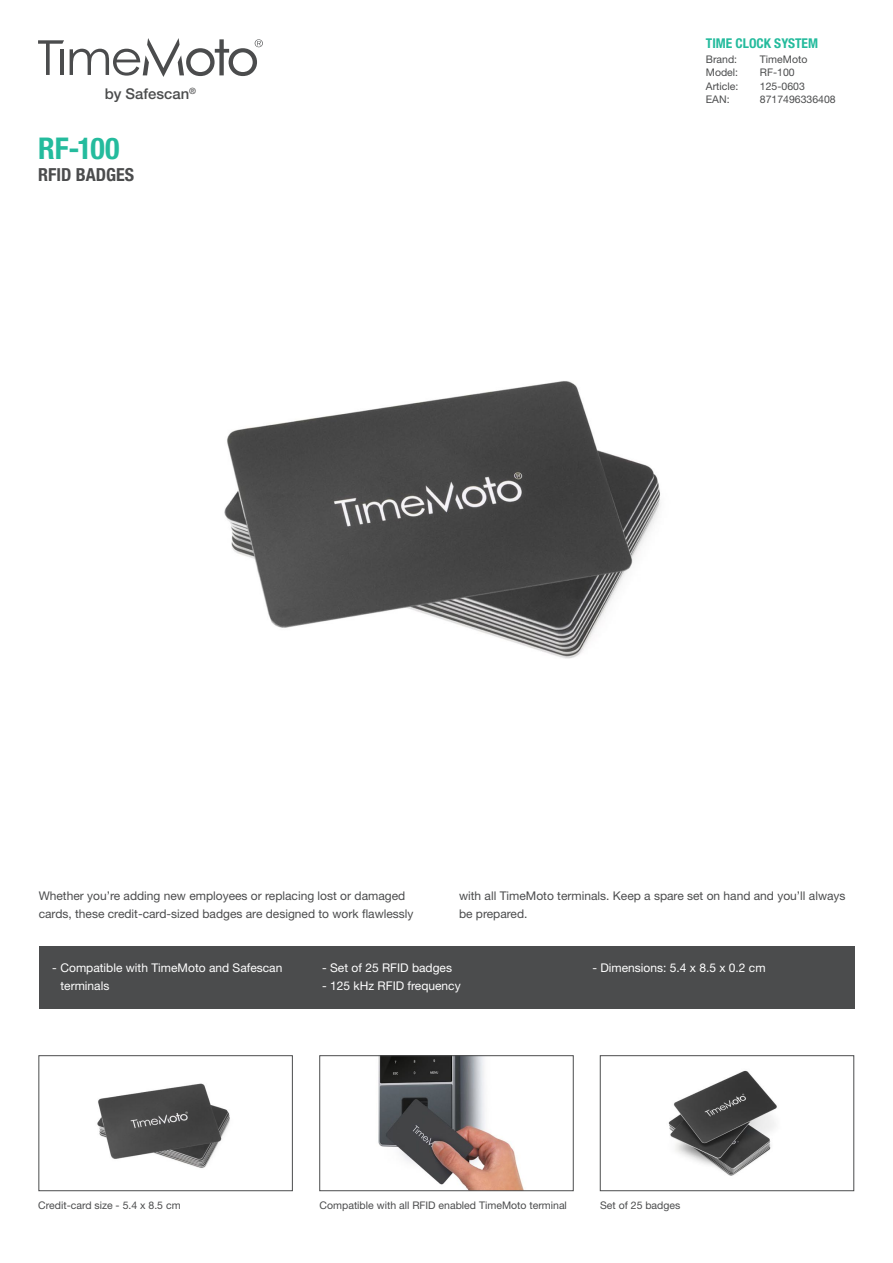
<style>
.page{position:relative;width:893px;height:1263px;background:#fff}
.page>*{position:absolute;margin:0;border:0;box-sizing:border-box;transform-origin:0 0}
.t1{font:700 condensed 30px "Helvetica Neue LT Std";color:#24bb9d}
.t2{font:700 condensed 18px "Helvetica Neue LT Std";color:#4b4c4d}
.t3{font:500 14.85px "Helvetica Neue LT Std";color:#4b4c4d}
.t4{font:700 condensed 13.5px "Helvetica Neue LT Std";color:#24bb9d}
.t5{font:12px/18px "Helvetica Neue LT Std";color:#4b4c4d}
.t6{font:12px/18px "Helvetica Neue LT Std";color:#fff}
.t7{font:10.5px "Helvetica Neue LT Std";color:#4b4c4d}
</style>
<div class="page">
<div style="left:39px;top:946px;width:815px;height:63px;background:#4b4c4d"></div>
<svg style="left:38px;top:40px;width:26px;height:35px"></svg>
<svg style="left:70px;top:38px;width:193px;height:39px"></svg>
<img style="left:97px;top:1083px;width:133px;height:85px">
<div style="left:39px;top:1055px;width:254px;height:136px;border:1px solid #4b4c4d"></div>
<img style="left:668px;top:1070px;width:109px;height:106px">
<div style="left:600px;top:1055px;width:254px;height:136px;border:1px solid #4b4c4d"></div>
<img style="left:378px;top:1057px;width:146px;height:132px">
<div style="left:320px;top:1055px;width:253px;height:136px;border:1px solid #4b4c4d"></div>
<img style="left:224px;top:381px;width:437px;height:278px">
<p class="t3" style="left:105px;top:85px;width:93px">by Safescan<sup>®</sup></p>
<h1 class="t1" style="left:38px;top:130px;width:83px">RF-100</h1>
<h2 class="t2" style="left:38px;top:164px;width:97px">RFID BADGES</h2>
<p class="t4" style="left:706px;top:35px;width:114px">TIME CLOCK SYSTEM</p>
<p class="t7" style="left:706px;top:53px;width:33px">Brand:</p>
<p class="t7" style="left:760px;top:53px;width:49px">TimeMoto</p>
<p class="t7" style="left:706px;top:66px;width:34px">Model:</p>
<p class="t7" style="left:760px;top:66px;width:36px">RF-100</p>
<p class="t7" style="left:706px;top:80px;width:34px">Article:</p>
<p class="t7" style="left:760px;top:80px;width:46px">125-0603</p>
<p class="t7" style="left:706px;top:93px;width:25px">EAN:</p>
<p class="t7" style="left:760px;top:93px;width:77px">8717496336408</p>
<p class="t5" style="left:39px;top:887px;width:376px">Whether you’re adding new employees or replacing lost or damaged cards, these credit-card-sized badges are designed to work flawlessly</p>
<p class="t5" style="left:459px;top:887px;width:388px">with all TimeMoto terminals. Keep a spare set on hand and you’ll always be prepared.</p>
<p class="t6" style="left:61px;top:959px;width:223px;text-indent:-9px">- Compatible with TimeMoto and Safescan terminals</p>
<p class="t6" style="left:322px;top:959px;width:131px">- Set of 25 RFID badges</p>
<p class="t6" style="left:322px;top:977px;width:140px">- 125 kHz RFID frequency</p>
<p class="t6" style="left:592px;top:959px;width:175px">- Dimensions: 5.4 x 8.5 x 0.2 cm</p>
<p class="t7" style="left:38px;top:1199px;width:144px">Credit-card size - 5.4 x 8.5 cm</p>
<p class="t7" style="left:320px;top:1199px;width:249px">Compatible with all RFID enabled TimeMoto terminal</p>
<p class="t7" style="left:600px;top:1199px;width:82px">Set of 25 badges</p>
</div>
